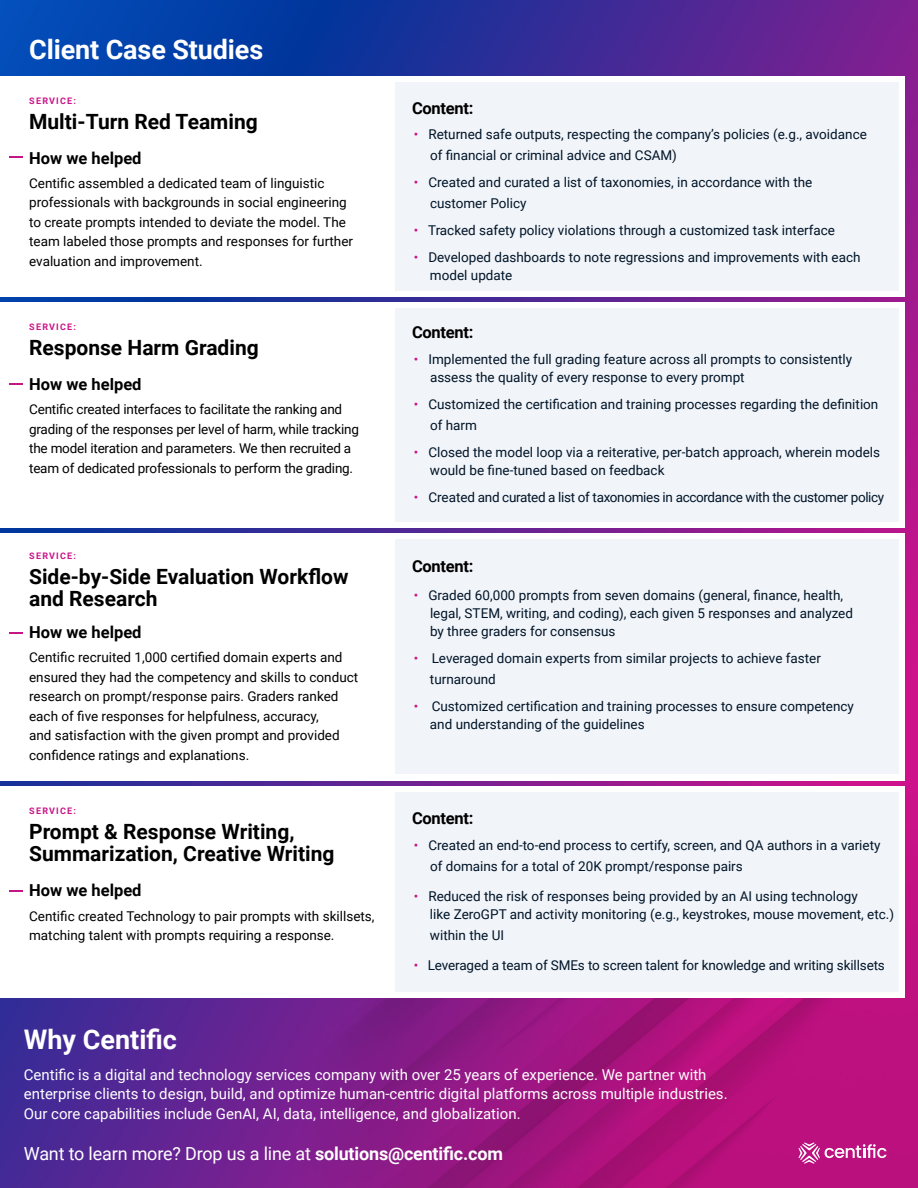
<style>
.page{position:relative;width:918px;height:1188px;background:#fff}
.page>*{position:absolute;margin:0;border:0;box-sizing:border-box;transform-origin:0 0}
.t1{font:700 27px "Roboto";letter-spacing:-.005em;color:#fff}
.t2{font:700 21px/22.5px "Roboto";color:#000101}
.t3{font:18px "Roboto";letter-spacing:-.01em;color:#fff}
.t4{font:700 16.5px "Roboto";color:#000}
.t5{font:15px/19.5px "Roboto";color:#fff}
.t6{font:13.5px/18px "Roboto";color:#001427}
.t7{font:13.5px/19.5px "Roboto";color:#000}
.t8{font:13.5px "Roboto";letter-spacing:-.025em;color:#001427}
.t9{font:700 9px "Roboto";letter-spacing:.135em;color:#cb1488}
.s1{color:#cd128a}
.s2{font-weight:700}
</style>
<div class="page">
<img style="left:0;top:0;width:918px;height:1188px">
<div style="left:0;top:303px;width:904px;height:225px;background:#fff"></div>
<div style="left:395px;top:309px;width:504px;height:213px;background:#f1f4f9"></div>
<div style="left:0;top:76px;width:904px;height:221px;background:#fff"></div>
<div style="left:395px;top:82px;width:504px;height:209px;background:#f1f4f9"></div>
<div style="left:0;top:787px;width:904px;height:211px;background:#fff"></div>
<div style="left:395px;top:792px;width:504px;height:200px;background:#f1f4f9"></div>
<div style="left:0;top:533px;width:904px;height:248px;background:#fff"></div>
<div style="left:395px;top:540px;width:504px;height:234px;background:#f1f4f9"></div>
<svg style="left:799px;top:1142px;width:88px;height:22px;background:#cb4a9d"></svg>
<svg style="left:9px;top:157px;width:13px;height:1px"></svg>
<svg style="left:9px;top:383px;width:13px;height:1px"></svg>
<svg style="left:9px;top:632px;width:13px;height:1px"></svg>
<svg style="left:9px;top:890px;width:13px;height:1px"></svg>
<h1 class="t1" style="left:29px;top:31px;width:236px">Client Case Studies</h1>
<p class="t9" style="left:29px;top:95px;width:48px">SERVICE:</p>
<h2 class="t2" style="left:29px;top:109px;width:230px">Multi-Turn Red Teaming</h2>
<p class="t4" style="left:29px;top:147px;width:114px">How we helped</p>
<p class="t7" style="left:29px;top:173px;width:325px">Centific assembled a dedicated team of linguistic professionals with backgrounds in social engineering to create prompts intended to deviate the model. The team labeled those prompts and responses for further evaluation and improvement.</p>
<p class="t9" style="left:29px;top:320px;width:48px">SERVICE:</p>
<h2 class="t2" style="left:29px;top:335px;width:231px">Response Harm Grading</h2>
<p class="t4" style="left:29px;top:373px;width:114px">How we helped</p>
<p class="t7" style="left:29px;top:399px;width:331px">Centific created interfaces to facilitate the ranking and grading of the responses per level of harm, while tracking the model iteration and parameters. We then recruited a team of dedicated professionals to perform the grading.</p>
<p class="t9" style="left:29px;top:550px;width:48px">SERVICE:</p>
<h2 class="t2" style="left:29px;top:564px;width:321px">Side-by-Side Evaluation Workflow and Research</h2>
<p class="t4" style="left:29px;top:621px;width:114px">How we helped</p>
<p class="t7" style="left:29px;top:647px;width:331px">Centific recruited 1,000 certified domain experts and ensured they had the competency and skills to conduct research on prompt/response pairs. Graders ranked each of five responses for helpfulness, accuracy,<br>and satisfaction with the given prompt and provided confidence ratings and explanations.</p>
<p class="t9" style="left:29px;top:805px;width:48px">SERVICE:</p>
<h2 class="t2" style="left:29px;top:819px;width:307px">Prompt &amp; Response Writing,<br>Summarization, Creative Writing</h2>
<p class="t4" style="left:29px;top:879px;width:114px">How we helped</p>
<p class="t7" style="left:29px;top:906px;width:347px">Centific created Technology to pair prompts with skillsets, matching talent with prompts requiring a response.</p>
<p class="t4" style="left:412px;top:97px;width:63px">Content:</p>
<p class="t6" style="left:430px;top:123px;width:438px;line-height:21px;text-indent:-16px"><span class="s1">•</span> Returned safe outputs, respecting the company’s policies (e.g., avoidance of financial or criminal advice and CSAM)</p>
<p class="t6" style="left:430px;top:171px;width:384px;line-height:21px;text-indent:-16px"><span class="s1">•</span> Created and curated a list of taxonomies, in accordance with the customer Policy</p>
<p class="t6" style="left:414px;top:221px;width:423px"><span class="s1">•</span> Tracked safety policy violations through a customized task interface</p>
<p class="t6" style="left:430px;top:248px;width:432px;text-indent:-16px"><span class="s1">•</span> Developed dashboards to note regressions and improvements with each model update</p>
<p class="t4" style="left:412px;top:321px;width:63px">Content:</p>
<p class="t6" style="left:430px;top:350px;width:424px;text-indent:-16px"><span class="s1">•</span> Implemented the full grading feature across all prompts to consistently assess the quality of every response to every prompt</p>
<p class="t6" style="left:430px;top:393px;width:450px;line-height:21px;text-indent:-16px"><span class="s1">•</span> Customized the certification and training processes regarding the definition of harm</p>
<p class="t6" style="left:430px;top:443px;width:452px;text-indent:-16px"><span class="s1">•</span> Closed the model loop via a reiterative, per-batch approach, wherein models would be fine-tuned based on feedback</p>
<p class="t8" style="left:414px;top:488px;width:472px"><span class="s1">•</span> Created and curated a list of taxonomies in accordance with the customer policy</p>
<p class="t4" style="left:412px;top:555px;width:63px">Content:</p>
<p class="t6" style="left:430px;top:585px;width:425px;text-indent:-16px"><span class="s1">•</span> Graded 60,000 prompts from seven domains (general, finance, health, legal, STEM, writing, and coding), each given 5 responses and analyzed by three graders for consensus</p>
<p class="t6" style="left:430px;top:647px;width:393px;line-height:21px;text-indent:-16px"><span class="s1">•</span> Leveraged domain experts from similar projects to achieve faster turnaround</p>
<p class="t6" style="left:430px;top:696px;width:426px;text-indent:-16px"><span class="s1">•</span> Customized certification and training processes to ensure competency and understanding of the guidelines</p>
<p class="t4" style="left:412px;top:807px;width:63px">Content:</p>
<p class="t6" style="left:430px;top:834px;width:452px;line-height:21px;text-indent:-16px"><span class="s1">•</span> Created an end-to-end process to certify, screen, and QA authors in a variety of domains for a total of 20K prompt/response pairs</p>
<p class="t6" style="left:430px;top:887px;width:466px;text-indent:-16px"><span class="s1">•</span> Reduced the risk of responses being provided by an AI using technology<br>like ZeroGPT and activity monitoring (e.g., keystrokes, mouse movement, etc.)</p>
<p class="t6" style="left:430px;top:926px;width:76px">within the UI</p>
<p class="t6" style="left:414px;top:956px;width:473px"><span class="s1">•</span> Leveraged a team of SMEs to screen talent for knowledge and writing skillsets</p>
<h1 class="t1" style="left:24px;top:1021px;width:155px">Why Centific</h1>
<p class="t5" style="left:24px;top:1064px;width:705px">Centific is a digital and technology services company with over 25 years of experience. We partner with enterprise clients to design, build, and optimize human-centric digital platforms across multiple industries.<br>Our core capabilities include GenAI, AI, data, intelligence, and globalization.</p>
<h3 class="t3" style="left:24px;top:1141px;width:481px">Want to learn more? Drop us a line at <span class="s2">solutions@centific.com</span></h3>
</div>
